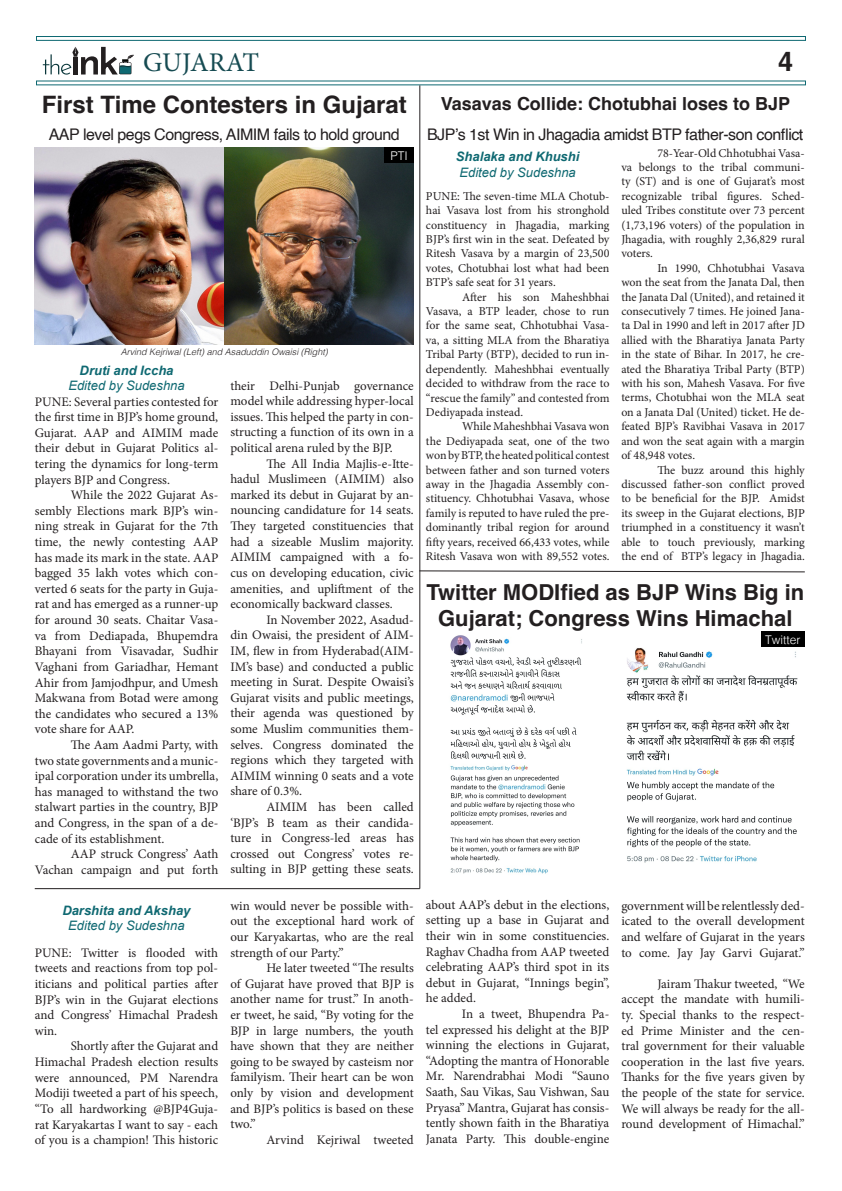
<style>
.page{position:relative;width:842px;height:1191px;background:#fff}
.page>*{position:absolute;margin:0;border:0;box-sizing:border-box;transform-origin:0 0}
.t1{font:27px "Minion Pro";color:#164b52}
.t2{font:700 27px "Helvetica";color:#231f20}
.t3{font:700 24px "Helvetica";color:#231f20}
.t4{font:700 22px/26.4px "Helvetica";color:#231f20;text-align:center}
.t5{font:700 18px "Helvetica";color:#231f20}
.t6{font:16px "Helvetica";letter-spacing:-.03em;color:#231f20}
.t7{font:13px/15.6px "Minion Pro";letter-spacing:-.005em;color:#231f20;text-align:justify}
.t8{font:italic 13px "Arial";color:#0f6972}
.t9{font:italic 700 13px "Arial";color:#0f6972}
.t10{font:12px/14.4px "Minion Pro";color:#231f20;text-align:justify}
.t11{font:300 12px "Helvetica";color:#fff}
.t12{font:italic 300 9px "Helvetica";color:#231f20}
</style>
<div class="page">
<div style="left:36px;top:36px;width:770px;height:5px;border:1px solid #0f6972"></div>
<svg style="left:43px;top:47px;width:91px;height:28px"></svg>
<img style="left:35px;top:148px;width:379px;height:196px">
<img style="left:626px;top:648px;width:172px;height:215px">
<img style="left:450px;top:635px;width:132px;height:239px">
<div style="left:385px;top:148px;width:29px;height:15px;background:#000"></div>
<hr style="left:420px;top:85px;width:1px;height:803px;background:#231f20">
<hr style="left:35px;top:888px;width:385px;height:1px;background:#231f20">
<svg style="left:419px;top:570px;width:386px;height:2px"></svg>
<div style="left:761px;top:632px;width:44px;height:15px;background:#000"></div>
<p class="t1" style="left:143px;top:44px;width:118px">GUJARAT</p>
<p class="t2" style="left:778px;top:45px;width:17px">4</p>
<p class="t3" style="left:42px;top:90px;width:366px">First Time Contesters in Gujarat</p>
<p class="t5" style="left:441px;top:93px;width:351px">Vasavas Collide: Chotubhai loses to BJP</p>
<p class="t6" style="left:49px;top:122px;width:352px">AAP level pegs Congress, AIMIM fails to hold ground</p>
<p class="t6" style="left:427px;top:122px;width:378px">BJP’s 1st Win in Jhagadia amidst BTP father-son conflict</p>
<p class="t9" style="left:456px;top:148px;width:125px">Shalaka and Khushi</p>
<p class="t8" style="left:459px;top:164px;width:118px">Edited by Sudeshna</p>
<p class="t10" style="left:621px;top:146px;width:185px;text-indent:36px">78-Year-Old Chhotubhai Vasa&shy;va belongs to the tribal communi&shy;ty (ST) and is one of Gujarat’s most recognizable tribal figures. Sched&shy;uled Tribes constitute over 73 percent (1,73,196 voters) of the population in Jhagadia, with roughly 2,36,829 rural voters.</p>
<p class="t10" style="left:621px;top:261px;width:185px;text-indent:36px">In 1990, Chhotubhai Vasava won the seat from the Janata Dal, then the Janata Dal (United), and retained it consecutively 7 times. He joined Jana&shy;ta Dal in 1990 and left in 2017 after JD allied with the Bharatiya Janata Party in the state of Bihar. In 2017, he cre&shy;ated the Bharatiya Tribal Party (BTP) with his son, Mahesh Vasava. For five terms, Chotubhai won the MLA seat on a Janata Dal (United) ticket. He de&shy;feated BJP’s Ravibhai Vasava in 2017 and won the seat again with a margin of 48,948 votes.</p>
<p class="t10" style="left:621px;top:462px;width:185px;text-indent:36px">The buzz around this highly discussed father-son conflict proved to be beneficial for the BJP. Amidst its sweep in the Gujarat elections, BJP triumphed in a constituency it wasn’t able to touch previously, marking the end of BTP’s legacy in Jhagadia.</p>
<p class="t11" style="left:391px;top:145px;width:19px">PTI</p>
<p class="t10" style="left:426px;top:189px;width:185px">PUNE: The seven-time MLA Chotub&shy;hai Vasava lost from his stronghold constituency in Jhagadia, marking BJP’s first win in the seat. Defeated by Ritesh Vasava by a margin of 23,500 votes, Chotubhai lost what had been BTP’s safe seat for 31 years.</p>
<p class="t10" style="left:426px;top:290px;width:185px;text-indent:36px">After his son Maheshbhai Vasava, a BTP leader, chose to run for the same seat, Chhotubhai Vasa&shy;va, a sitting MLA from the Bharatiya Tribal Party (BTP), decided to run in&shy;dependently. Maheshbhai eventually decided to withdraw from the race to “rescue the family” and contested from Dediyapada instead.</p>
<p class="t10" style="left:426px;top:419px;width:185px;text-indent:36px">While Maheshbhai Vasava won the Dediyapada seat, one of the two won by BTP, the heated political contest between father and son turned voters away in the Jhagadia Assembly con&shy;stituency. Chhotubhai Vasava, whose family is reputed to have ruled the pre&shy;dominantly tribal region for around fifty years, received 66,433 votes, while Ritesh Vasava won with 89,552 votes.</p>
<p class="t12" style="left:121px;top:344px;width:209px">Arvind Kejriwal (Left) and Asaduddin Owaisi (Right)</p>
<p class="t9" style="left:80px;top:362px;width:95px">Druti and Iccha</p>
<p class="t8" style="left:68px;top:377px;width:118px">Edited by Sudeshna</p>
<p class="t7" style="left:230px;top:378px;width:185px">their Delhi-Punjab governance model while addressing hyper-local issues. This helped the party in con&shy;structing a function of its own in a political arena ruled by the BJP.</p>
<p class="t7" style="left:230px;top:456px;width:185px;text-indent:36px">The All India Majlis-e-Itte&shy;hadul Muslimeen (AIMIM) also marked its debut in Gujarat by an&shy;nouncing candidature for 14 seats.<br>They targeted constituencies that had a sizeable Muslim majority.<br>AIMIM campaigned with a fo&shy;cus on developing education, civic amenities, and upliftment of the economically backward classes.</p>
<p class="t7" style="left:230px;top:612px;width:185px;text-indent:36px">In November 2022, Asadud&shy;din Owaisi, the president of AIM-IM, flew in from Hyderabad(AIM-IM’s base) and conducted a public meeting in Surat. Despite Owaisi’s Gujarat visits and public meetings, their agenda was questioned by some Muslim communities them&shy;selves. Congress dominated the regions which they targeted with AIMIM winning 0 seats and a vote share of 0.3%.</p>
<p class="t7" style="left:230px;top:799px;width:185px;text-indent:36px">AIMIM has been called ‘BJP’s B team as their candida&shy;ture in Congress-led areas has crossed out Congress’ votes re&shy;sulting in BJP getting these seats.</p>
<p class="t7" style="left:35px;top:394px;width:185px">PUNE: Several parties contested for the first time in BJP’s home ground, Gujarat. AAP and AIMIM made their debut in Gujarat Politics al&shy;tering the dynamics for long-term players BJP and Congress.</p>
<p class="t7" style="left:35px;top:487px;width:185px;text-indent:36px">While the 2022 Gujarat As&shy;sembly Elections mark BJP’s win&shy;ning streak in Gujarat for the 7th time, the newly contesting AAP has made its mark in the state. AAP bagged 35 lakh votes which con&shy;verted 6 seats for the party in Guja&shy;rat and has emerged as a runner-up for around 30 seats. Chaitar Vasa&shy;va from Dediapada, Bhupemdra Bhayani from Visavadar, Sudhir Vaghani from Gariadhar, Hemant Ahir from Jamjodhpur, and Umesh Makwana from Botad were among the candidates who secured a 13% vote share for AAP.</p>
<p class="t7" style="left:35px;top:737px;width:185px;text-indent:36px">The Aam Aadmi Party, with two state governments and a munic&shy;ipal corporation under its umbrella, has managed to withstand the two stalwart parties in the country, BJP and Congress, in the span of a de&shy;cade of its establishment.</p>
<p class="t7" style="left:35px;top:846px;width:185px;text-align:right">AAP struck Congress’ Aath<br>Vachan campaign and put forth</p>
<p class="t4" style="left:426px;top:581px;width:379px">Twitter MODIfied as BJP Wins Big in<br>Gujarat; Congress Wins Himachal</p>
<p class="t11" style="left:765px;top:629px;width:37px">Twitter</p>
<p class="t9" style="left:62px;top:901px;width:130px">Darshita and Akshay</p>
<p class="t8" style="left:68px;top:917px;width:118px">Edited by Sudeshna</p>
<p class="t7" style="left:35px;top:945px;width:185px">PUNE: Twitter is flooded with tweets and reactions from top pol&shy;iticians and political parties after BJP’s win in the Gujarat elections and Congress’ Himachal Pradesh win.</p>
<p class="t7" style="left:35px;top:1038px;width:185px;text-indent:36px">Shortly after the Gujarat and Himachal Pradesh election results were announced, PM Narendra Modiji tweeted a part of his speech, “To all hardworking @BJP4Guja&shy;rat Karyakartas I want to say - each of you is a champion! This historic</p>
<p class="t7" style="left:230px;top:898px;width:185px">win would never be possible with&shy;out the exceptional hard work of our Karyakartas, who are the real strength of our Party.”</p>
<p class="t7" style="left:230px;top:960px;width:185px;text-indent:36px">He later tweeted “The results of Gujarat have proved that BJP is another name for trust.” In anoth&shy;er tweet, he said, “By voting for the BJP in large numbers, the youth have shown that they are neither going to be swayed by casteism nor familyism. Their heart can be won only by vision and development and BJP’s politics is based on these two.”</p>
<p class="t7" style="left:266px;top:1132px;width:149px">Arvind Kejriwal tweeted</p>
<p class="t7" style="left:426px;top:897px;width:185px">about AAP’s debut in the elections, setting up a base in Gujarat and their win in some constituencies.<br>Raghav Chadha from AAP tweeted celebrating AAP’s third spot in its debut in Gujarat, “Innings begin”, he added.</p>
<p class="t7" style="left:426px;top:1006px;width:185px;text-indent:36px">In a tweet, Bhupendra Pa&shy;tel expressed his delight at the BJP winning the elections in Gujarat, “Adopting the mantra of Honorable Mr. Narendrabhai Modi “Sauno Saath, Sau Vikas, Sau Vishwan, Sau Pryasa” Mantra, Gujarat has consis&shy;tently shown faith in the Bharatiya Janata Party. This double-engine</p>
<p class="t7" style="left:621px;top:898px;width:185px">government will be relentlessly ded&shy;icated to the overall development and welfare of Gujarat in the years to come. Jay Jay Garvi Gujarat.”</p>
<p class="t7" style="left:621px;top:976px;width:185px;text-indent:36px">Jairam Thakur tweeted, “We accept the mandate with humili&shy;ty. Special thanks to the respect&shy;ed Prime Minister and the cen&shy;tral government for their valuable cooperation in the last five years.<br>Thanks for the five years given by the people of the state for service.<br>We will always be ready for the all&shy;round development of Himachal.”</p>
</div>
